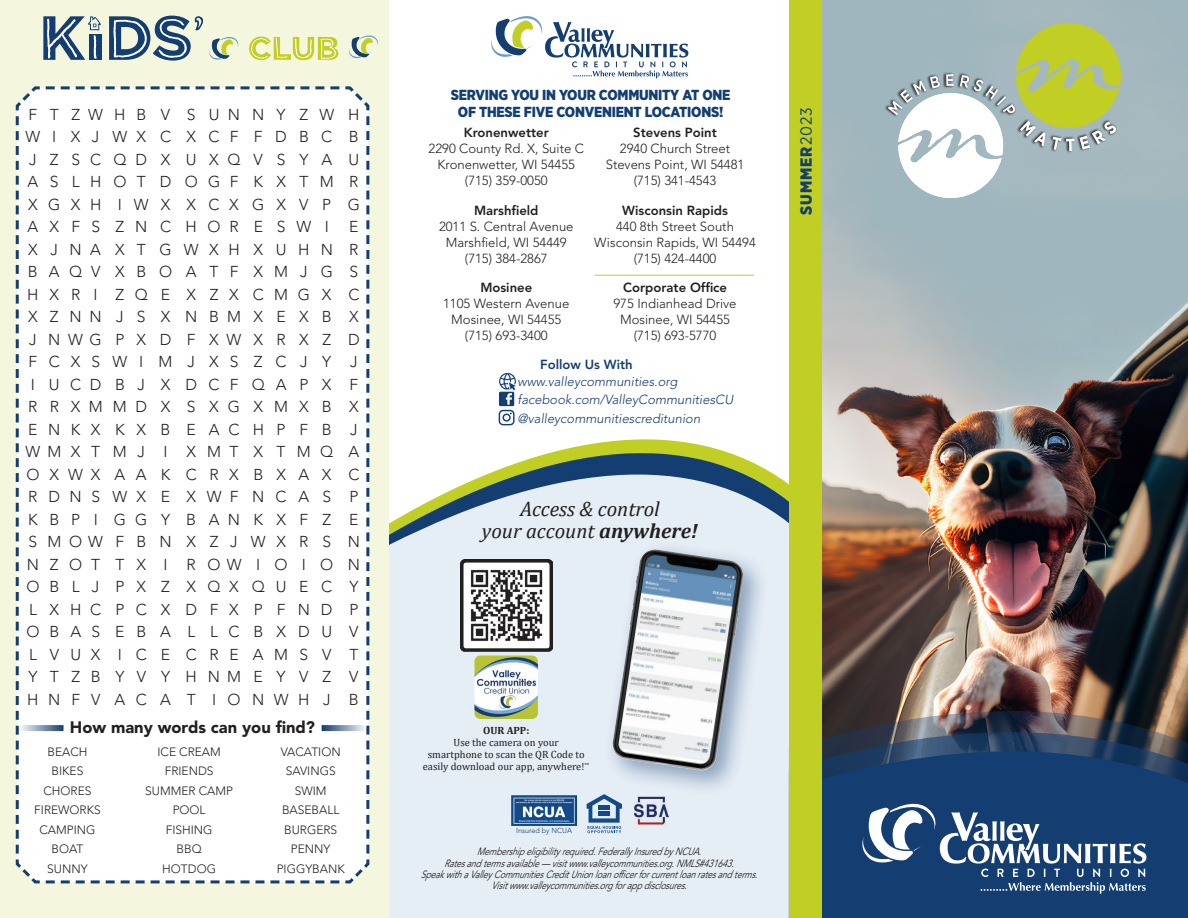
<style>
.page{position:relative;width:1188px;height:918px;background:#fff}
.page>*{position:absolute;margin:0;border:0;box-sizing:border-box;transform-origin:0 0}
.t1{font:italic 20.7px/22.2px "Cambria";color:#231f20;text-align:center}
.t2{font:900 16.5px "Avenir LT Std";color:#231f20}
.t3{font:900 16.2px "Gotham Narrow";letter-spacing:.06em;color:#143e71}
.t4{font:300 15.75px "Avenir LT Std";letter-spacing:.77em;color:#231f20}
.t5{font:300 15.75px "Avenir LT Std";letter-spacing:.81em;color:#231f20}
.t6{font:300 15.75px "Avenir LT Std";letter-spacing:.815em;color:#231f20}
.t7{font:300 15.75px "Avenir LT Std";letter-spacing:.745em;color:#231f20}
.t8{font:300 15.75px "Avenir LT Std";letter-spacing:.805em;color:#231f20}
.t9{font:300 15.75px "Avenir LT Std";letter-spacing:.685em;color:#231f20}
.t10{font:300 15.75px "Avenir LT Std";letter-spacing:.795em;color:#231f20}
.t11{font:300 15.75px "Avenir LT Std";letter-spacing:.735em;color:#231f20}
.t12{font:300 15.75px "Avenir LT Std";letter-spacing:.68em;color:#231f20}
.t13{font:300 15.75px "Avenir LT Std";letter-spacing:.845em;color:#231f20}
.t14{font:300 15.75px "Avenir LT Std";letter-spacing:.84em;color:#231f20}
.t15{font:300 15.75px "Avenir LT Std";letter-spacing:.79em;color:#231f20}
.t16{font:300 15.75px "Avenir LT Std";letter-spacing:.8em;color:#231f20}
.t17{font:300 15.75px "Avenir LT Std";letter-spacing:.715em;color:#231f20}
.t18{font:900 14.55px/17.4px "Gotham Narrow";letter-spacing:-.015em;color:#143e71;text-align:center}
.t19{font:300 13.05px "Avenir LT Std";color:#231f20}
.t20{font:italic 300 13.05px "Avenir LT Std";color:#143e71}
.t21{font:800 13.05px "Avenir LT Std";color:#231f20}
.t22{font:800 13.05px "Avenir LT Std";color:#143e71}
.t23{font:300 12px "Avenir LT Std";color:#231f20}
.t24{font:italic 10.5px/11.2px "Avenir LT Std";letter-spacing:-.01em;color:#231f20;text-align:center;scale:.81 1}
.t25{font:10.5px/12px "Cambria";color:#231f20;text-align:center}
.t26{font:700 10.5px "Cambria";color:#231f20}
.t27{font:300 7.2px "Avenir LT Std";color:#143e71}
.s1{font-weight:700}
.s2{font-weight:400}
</style>
<div class="page">
<img style="left:821px;top:0;width:367px;height:711px">
<img style="left:821px;top:711px;width:367px;height:8px">
<svg style="left:821px;top:719px;width:367px;height:199px;background:#214169"></svg>
<div style="left:389px;top:545px;width:400px;height:373px;background:#e5edf5"></div>
<div style="left:604px;top:540px;width:165px;height:256px;background:#143e71;opacity:.44"></div>
<img style="left:612px;top:549px;width:132px;height:221px">
<img style="left:460px;top:559px;width:92px;height:95px">
<img style="left:474px;top:656px;width:64px;height:63px">
<hr style="left:595px;top:275px;width:159px;height:1px;background:#c1ce23">
<svg style="left:388px;top:425px;width:401px;height:120px"></svg>
<svg style="left:491px;top:16px;width:197px;height:62px"></svg>
<img style="left:511px;top:795px;width:66px;height:31px">
<svg style="left:587px;top:794px;width:35px;height:39px"></svg>
<hr style="left:598px;top:805px;width:12px;height:4px;background:#134a8a">
<div style="left:598px;top:811px;width:12px;height:5px;background:#134a8a"></div>
<img style="left:634px;top:794px;width:35px;height:34px">
<div style="left:789px;top:0;width:32px;height:918px;background:#c1ce23"></div>
<svg style="left:862px;top:801px;width:284px;height:93px;background:#42638c"></svg>
<svg style="left:499px;top:392px;width:16px;height:33px"></svg>
<img style="left:499px;top:373px;width:17px;height:17px">
<div style="left:0;top:0;width:388px;height:918px;background:#f4f6dd"></div>
<svg style="left:209px;top:37px;width:30px;height:23px"></svg>
<svg style="left:349px;top:35px;width:29px;height:24px"></svg>
<svg style="left:249px;top:37px;width:89px;height:23px"></svg>
<svg style="left:43px;top:16px;width:58px;height:44px"></svg>
<svg style="left:109px;top:16px;width:94px;height:45px"></svg>
<div style="left:15px;top:86px;width:355px;height:798px;background:#fff"></div>
<div style="left:884px;top:98px;width:20px;height:19px;background:#231f20;opacity:.75"></div>
<svg style="left:888px;top:23px;width:233px;height:175px"></svg>
<svg style="left:19px;top:725px;width:45px;height:6px"></svg>
<svg style="left:322px;top:725px;width:44px;height:6px"></svg>
<p class="t4" style="left:29px;top:105px;width:333px">FTZWHB V SUNNYZWH</p>
<p class="t4" style="left:26px;top:128px;width:335px">WI XJWXC XCF FDBC B</p>
<p class="t6" style="left:29px;top:150px;width:332px">JZSCQDX UXQVSYA U</p>
<p class="t4" style="left:28px;top:173px;width:333px">ASLHOTDOGF KXTM R</p>
<p class="t4" style="left:28px;top:195px;width:333px">XGXH IWX XCXGXVP G</p>
<p class="t17" style="left:28px;top:218px;width:303px">AXFS ZNC HOR ESWI</p>
<p class="t4" style="left:349px;top:218px;width:11px">E</p>
<p class="t4" style="left:28px;top:240px;width:332px">XJNA XTGWXHXUHN R</p>
<p class="t7" style="left:28px;top:263px;width:332px">BAQV XBOATF XMJG S</p>
<p class="t4" style="left:27px;top:285px;width:334px">HXRI ZQE XZXCMGX C</p>
<p class="t6" style="left:28px;top:308px;width:332px">XZNNJS XNBMXEXB X</p>
<p class="t5" style="left:29px;top:330px;width:332px">JNWGPXD FXWXRXZ D</p>
<p class="t10" style="left:29px;top:353px;width:331px">FCXSWI MJXS ZCJY J</p>
<p class="t5" style="left:31px;top:375px;width:329px">IUCDBJ X DCFQAPX F</p>
<p class="t11" style="left:28px;top:398px;width:332px">RRXMMDX SXGXMXB X</p>
<p class="t5" style="left:28px;top:420px;width:331px">ENKXKXB EACHPFB J</p>
<p class="t12" style="left:26px;top:443px;width:335px">WMXTMJ I XMT X TMQ A</p>
<p class="t8" style="left:26px;top:465px;width:335px">OXWXAAK CRX BXAX C</p>
<p class="t9" style="left:28px;top:488px;width:332px">RDNSWX E XWF NCAS P</p>
<p class="t13" style="left:28px;top:510px;width:332px">KBPI GGY BANKXFZ E</p>
<p class="t4" style="left:29px;top:533px;width:333px">SMOWFBN XZJWXRS N</p>
<p class="t14" style="left:27px;top:555px;width:335px">NZOTTX I ROWIOION</p>
<p class="t4" style="left:26px;top:578px;width:334px">OBLJ PX Z XQXQUEC Y</p>
<p class="t15" style="left:29px;top:600px;width:331px">LXHCPCX DFX PFND P</p>
<p class="t7" style="left:26px;top:623px;width:334px">OBAS EBA L LCBXDU V</p>
<p class="t8" style="left:29px;top:645px;width:331px">LVUX ICE CREAMSV T</p>
<p class="t16" style="left:28px;top:668px;width:332px">YTZBYV Y HNMEYVZ V</p>
<p class="t9" style="left:27px;top:690px;width:333px">HNFV AC A T IONWH J B</p>
<p class="t2" style="left:70px;top:718px;width:247px">How many words can you find?</p>
<p class="t23" style="left:48px;top:745px;width:42px">BEACH</p>
<p class="t23" style="left:52px;top:764px;width:33px">BIKES</p>
<p class="t23" style="left:43px;top:784px;width:50px">CHORES</p>
<p class="t23" style="left:34px;top:803px;width:68px">FIREWORKS</p>
<p class="t23" style="left:39px;top:823px;width:58px">CAMPING</p>
<p class="t23" style="left:52px;top:842px;width:33px">BOAT</p>
<p class="t23" style="left:47px;top:862px;width:42px">SUNNY</p>
<p class="t23" style="left:157px;top:745px;width:65px">ICE CREAM</p>
<p class="t23" style="left:165px;top:764px;width:50px">FRIENDS</p>
<p class="t23" style="left:145px;top:784px;width:89px">SUMMER CAMP</p>
<p class="t23" style="left:173px;top:803px;width:34px">POOL</p>
<p class="t23" style="left:166px;top:823px;width:48px">FISHING</p>
<p class="t23" style="left:177px;top:842px;width:27px">BBQ</p>
<p class="t23" style="left:162px;top:862px;width:55px">HOTDOG</p>
<p class="t23" style="left:281px;top:745px;width:61px">VACATION</p>
<p class="t23" style="left:286px;top:764px;width:51px">SAVINGS</p>
<p class="t23" style="left:295px;top:784px;width:33px">SWIM</p>
<p class="t23" style="left:282px;top:803px;width:59px">BASEBALL</p>
<p class="t23" style="left:284px;top:823px;width:55px">BURGERS</p>
<p class="t23" style="left:291px;top:842px;width:41px">PENNY</p>
<p class="t23" style="left:277px;top:862px;width:70px">PIGGYBANK</p>
<p class="t18" style="left:451px;top:86px;width:281px">SERVING YOU IN YOUR COMMUNITY AT ONE<br>OF THESE FIVE CONVENIENT LOCATIONS!</p>
<p class="t21" style="left:464px;top:125px;width:87px">Kronenwetter</p>
<p class="t19" style="left:429px;top:141px;width:157px">2290 County Rd. X, Suite C</p>
<p class="t19" style="left:438px;top:157px;width:139px">Kronenwetter, WI 54455</p>
<p class="t19" style="left:465px;top:173px;width:84px">(715) 359-0050</p>
<p class="t21" style="left:474px;top:202px;width:66px">Marshfield</p>
<p class="t19" style="left:439px;top:218px;width:136px">2011 S. Central Avenue</p>
<p class="t19" style="left:446px;top:234px;width:122px">Marshfield, WI 54449</p>
<p class="t19" style="left:465px;top:250px;width:84px">(715) 384-2867</p>
<p class="t21" style="left:480px;top:280px;width:53px">Mosinee</p>
<p class="t19" style="left:443px;top:296px;width:128px">1105 Western Avenue</p>
<p class="t19" style="left:451px;top:312px;width:112px">Mosinee, WI 54455</p>
<p class="t19" style="left:465px;top:328px;width:84px">(715) 693-3400</p>
<p class="t21" style="left:633px;top:125px;width:85px">Stevens Point</p>
<p class="t19" style="left:620px;top:141px;width:112px">2940 Church Street</p>
<p class="t19" style="left:606px;top:157px;width:140px">Stevens Point, WI 54481</p>
<p class="t19" style="left:634px;top:173px;width:84px">(715) 341-4543</p>
<p class="t21" style="left:622px;top:202px;width:107px">Wisconsin Rapids</p>
<p class="t19" style="left:616px;top:218px;width:119px">440 8th Street South</p>
<p class="t19" style="left:594px;top:234px;width:163px">Wisconsin Rapids, WI 54494</p>
<p class="t19" style="left:634px;top:250px;width:84px">(715) 424-4400</p>
<p class="t21" style="left:623px;top:280px;width:105px">Corporate Office</p>
<p class="t19" style="left:614px;top:296px;width:125px">975 Indianhead Drive</p>
<p class="t19" style="left:620px;top:312px;width:112px">Mosinee, WI 54455</p>
<p class="t19" style="left:634px;top:328px;width:84px">(715) 693-5770</p>
<p class="t22" style="left:540px;top:356px;width:94px">Follow Us With</p>
<p class="t20" style="left:518px;top:374px;width:162px">www.valleycommunities.org</p>
<p class="t20" style="left:518px;top:392px;width:217px">facebook.com/ValleyCommunitiesCU</p>
<p class="t20" style="left:518px;top:411px;width:184px">@valleycommunitiescreditunion</p>
<p class="t1" style="left:482px;top:497px;width:218px">Access &amp; control<br>your account <span class="s1">anywhere!</span></p>
<p class="t3" style="left:796px;top:215px;width:109px;rotate:-90deg">SUMMER<span class="s2">2023</span></p>
<p class="t26" style="left:483px;top:723px;width:48px">OUR APP:</p>
<p class="t25" style="left:423px;top:736px;width:168px">Use the camera on your<br>smartphone to scan the QR Code to easily download our app, anywhere!<sup>**</sup></p>
<p class="t27" style="left:516px;top:827px;width:57px">Insured by NCUA</p>
<p class="t24" style="left:421px;top:846px;width:421px">Membershipeligibility required.Federally Insuredby NCUA.<br>Ratesandtermsavailable— visitwww.valleycommunities.org.NMLS#431643.<br>Speak withaValley CommunitiesCreditUnionloanofficerforcurrentloanratesandterms.<br>Visitwww.valleycommunities.orgforappdisclosures.</p>
</div>
